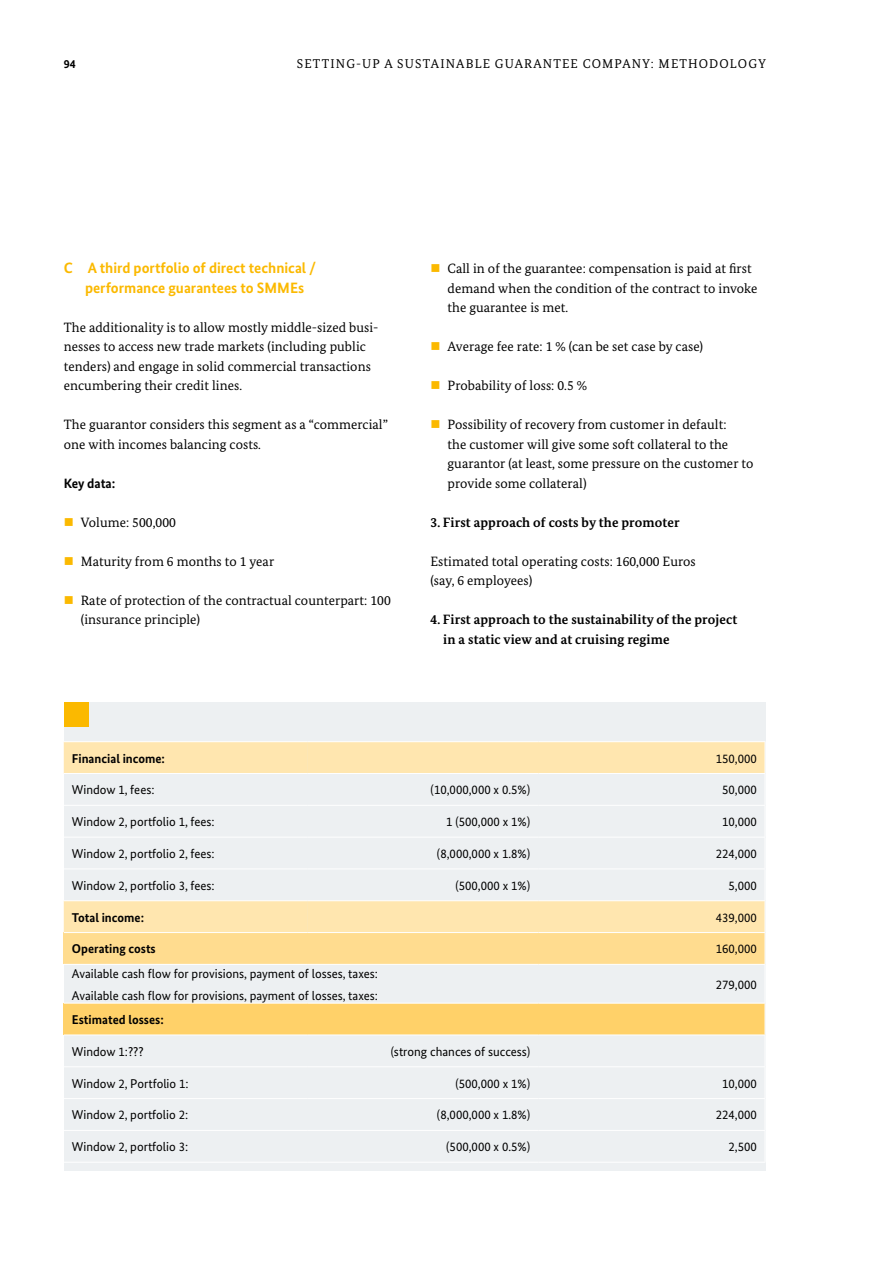
<style>
.page{position:relative;width:893px;height:1263px;background:#fff}
.page>*{position:absolute;margin:0;border:0;box-sizing:border-box;transform-origin:0 0}
.t1{font:700 15px/19.5px "Bundes Sans";color:#fbb900}
.t2{font:13.5px/19.5px "Bundes Serif";letter-spacing:.005em;color:#000}
.t3{font:700 13.5px/19.5px "Bundes Serif";letter-spacing:.01em;color:#000}
.t4{font:700 13.5px "Bundes Sans";color:#000}
.t5{font:12.75px/22.2px "Bundes Sans";color:#000}
.t6{font:700 12.75px "Bundes Sans";color:#000}
.t7{font:12.75px "Bundes Serif";letter-spacing:.09em;color:#000}
.t8{font:700 12px "Bundes Sans";color:#000}
</style>
<div class="page">
<div style="left:64px;top:702px;width:701px;height:469px;background:#edf0f2"></div>
<div style="left:64px;top:702px;width:24px;height:24px;background:#fbb900"></div>
<svg style="left:64px;top:742px;width:244px;height:190px"></svg>
<svg style="left:308px;top:742px;width:457px;height:190px"></svg>
<div style="left:64px;top:932px;width:244px;height:32px;background:#ffdc8f"></div>
<div style="left:308px;top:933px;width:457px;height:31px;background:#ffdc8f"></div>
<div style="left:64px;top:1003px;width:244px;height:32px;background:#ffd169"></div>
<div style="left:308px;top:1004px;width:457px;height:30px;background:#ffd169"></div>
<hr style="left:64px;top:773px;width:244px;height:1px;background:#fff">
<hr style="left:64px;top:805px;width:244px;height:1px;background:#fff">
<hr style="left:64px;top:837px;width:244px;height:1px;background:#fff">
<hr style="left:64px;top:868px;width:244px;height:1px;background:#fff">
<hr style="left:64px;top:900px;width:244px;height:1px;background:#fff">
<hr style="left:64px;top:932px;width:244px;height:1px;background:#fff">
<hr style="left:64px;top:964px;width:244px;height:1px;background:#fff">
<hr style="left:64px;top:1003px;width:244px;height:1px;background:#fff">
<hr style="left:64px;top:1034px;width:244px;height:1px;background:#fff">
<hr style="left:64px;top:1066px;width:244px;height:1px;background:#fff">
<hr style="left:64px;top:1098px;width:244px;height:1px;background:#fff">
<hr style="left:64px;top:1130px;width:244px;height:1px;background:#fff">
<hr style="left:64px;top:741px;width:244px;height:1px;background:#fff">
<hr style="left:308px;top:741px;width:230px;height:1px;background:#fff">
<hr style="left:538px;top:741px;width:227px;height:1px;background:#fff">
<hr style="left:308px;top:773px;width:230px;height:1px;background:#fff">
<hr style="left:538px;top:773px;width:227px;height:1px;background:#fff">
<hr style="left:308px;top:805px;width:230px;height:1px;background:#fff">
<hr style="left:538px;top:805px;width:227px;height:1px;background:#fff">
<hr style="left:308px;top:837px;width:230px;height:1px;background:#fff">
<hr style="left:538px;top:837px;width:227px;height:1px;background:#fff">
<hr style="left:308px;top:868px;width:230px;height:1px;background:#fff">
<hr style="left:538px;top:868px;width:227px;height:1px;background:#fff">
<hr style="left:308px;top:900px;width:230px;height:1px;background:#fff">
<hr style="left:538px;top:900px;width:227px;height:1px;background:#fff">
<hr style="left:308px;top:932px;width:230px;height:1px;background:#fff">
<hr style="left:538px;top:932px;width:227px;height:1px;background:#fff">
<hr style="left:308px;top:964px;width:230px;height:1px;background:#fff">
<hr style="left:538px;top:964px;width:227px;height:1px;background:#fff">
<hr style="left:308px;top:1003px;width:230px;height:1px;background:#fff">
<hr style="left:538px;top:1003px;width:227px;height:1px;background:#fff">
<hr style="left:308px;top:1034px;width:230px;height:1px;background:#fff">
<hr style="left:538px;top:1034px;width:227px;height:1px;background:#fff">
<hr style="left:308px;top:1066px;width:230px;height:1px;background:#fff">
<hr style="left:538px;top:1066px;width:227px;height:1px;background:#fff">
<hr style="left:308px;top:1098px;width:230px;height:1px;background:#fff">
<hr style="left:538px;top:1098px;width:227px;height:1px;background:#fff">
<hr style="left:308px;top:1130px;width:230px;height:1px;background:#fff">
<hr style="left:538px;top:1130px;width:227px;height:1px;background:#fff">
<hr style="left:64px;top:1162px;width:244px;height:1px;background:#fff">
<hr style="left:308px;top:1162px;width:230px;height:1px;background:#fff">
<hr style="left:538px;top:1162px;width:227px;height:1px;background:#fff">
<p class="t8" style="left:64px;top:56px;width:13px">94</p>
<p class="t7" style="left:297px;top:55px;width:470px">Setting-up a sustainable guarantee company: Methodology</p>
<p class="t1" style="left:85px;top:258px;width:233px;text-indent:-21px">C A third portfolio of direct technical / performance guarantees to SMMEs</p>
<p class="t2" style="left:64px;top:317px;width:316px">The additionality is to allow mostly middle-sized busi&shy;nesses to access new trade markets (including public tenders) and engage in solid commercial transactions encumbering their credit lines.</p>
<p class="t2" style="left:64px;top:414px;width:326px">The guarantor considers this segment as a “commercial” one with incomes balancing costs.</p>
<p class="t4" style="left:64px;top:475px;width:53px">Key data:</p>
<p class="t2" style="left:81px;top:512px;width:97px">Volume: 500,000</p>
<p class="t2" style="left:81px;top:551px;width:195px">Maturity from 6 months to 1 year</p>
<p class="t2" style="left:81px;top:590px;width:312px">Rate of protection of the contractual counterpart: 100 (insurance principle)</p>
<p class="t2" style="left:448px;top:258px;width:311px">Call in of the guarantee: compensation is paid at first demand when the condition of the contract to invoke the guarantee is met.</p>
<p class="t2" style="left:448px;top:336px;width:257px">Average fee rate: 1 % (can be set case by case)</p>
<p class="t2" style="left:448px;top:375px;width:141px">Probability of loss: 0.5 %</p>
<p class="t2" style="left:448px;top:414px;width:307px">Possibility of recovery from customer in default:<br>the customer will give some soft collateral to the guarantor (at least, some pressure on the customer to provide some collateral)</p>
<p class="t3" style="left:431px;top:512px;width:251px">3. First approach of costs by the promoter</p>
<p class="t2" style="left:431px;top:551px;width:267px">Estimated total operating costs: 160,000 Euros (say, 6 employees)</p>
<p class="t3" style="left:443px;top:609px;width:295px;text-indent:-13px">4. First approach to the sustainability of the project in a static view and at cruising regime</p>
<p class="t6" style="left:72px;top:750px;width:95px">Financial income:</p>
<p class="t5" style="left:716px;top:747px;width:43px">150,000</p>
<p class="t5" style="left:72px;top:779px;width:84px">Window 1, fees:</p>
<p class="t5" style="left:431px;top:779px;width:101px">(10,000,000 x 0.5%)</p>
<p class="t5" style="left:722px;top:779px;width:36px">50,000</p>
<p class="t5" style="left:72px;top:810px;width:144px">Window 2, portfolio 1, fees:</p>
<p class="t5" style="left:446px;top:810px;width:86px">1 (500,000 x 1%)</p>
<p class="t5" style="left:722px;top:810px;width:36px">10,000</p>
<p class="t5" style="left:72px;top:842px;width:144px">Window 2, portfolio 2, fees:</p>
<p class="t5" style="left:437px;top:842px;width:95px">(8,000,000 x 1.8%)</p>
<p class="t5" style="left:716px;top:842px;width:43px">224,000</p>
<p class="t5" style="left:72px;top:874px;width:144px">Window 2, portfolio 3, fees:</p>
<p class="t5" style="left:455px;top:874px;width:76px">(500,000 x 1%)</p>
<p class="t5" style="left:729px;top:874px;width:30px">5,000</p>
<p class="t6" style="left:72px;top:909px;width:74px">Total income:</p>
<p class="t5" style="left:716px;top:906px;width:43px">439,000</p>
<p class="t6" style="left:72px;top:941px;width:85px">Operating costs</p>
<p class="t5" style="left:716px;top:938px;width:43px">160,000</p>
<p class="t5" style="left:72px;top:962px;width:308px">Available cash flow for provisions, payment of losses, taxes:<br>Available cash flow for provisions, payment of losses, taxes:</p>
<p class="t5" style="left:716px;top:973px;width:43px">279,000</p>
<p class="t6" style="left:72px;top:1012px;width:93px">Estimated losses:</p>
<p class="t5" style="left:72px;top:1040px;width:73px">Window 1:???</p>
<p class="t5" style="left:391px;top:1040px;width:141px">(strong chances of success)</p>
<p class="t5" style="left:72px;top:1072px;width:118px">Window 2, Portfolio 1:</p>
<p class="t5" style="left:455px;top:1072px;width:76px">(500,000 x 1%)</p>
<p class="t5" style="left:722px;top:1072px;width:36px">10,000</p>
<p class="t5" style="left:72px;top:1104px;width:118px">Window 2, portfolio 2:</p>
<p class="t5" style="left:437px;top:1104px;width:95px">(8,000,000 x 1.8%)</p>
<p class="t5" style="left:716px;top:1104px;width:43px">224,000</p>
<p class="t5" style="left:72px;top:1136px;width:118px">Window 2, portfolio 3:</p>
<p class="t5" style="left:446px;top:1136px;width:86px">(500,000 x 0.5%)</p>
<p class="t5" style="left:729px;top:1136px;width:30px">2,500</p>
</div>
